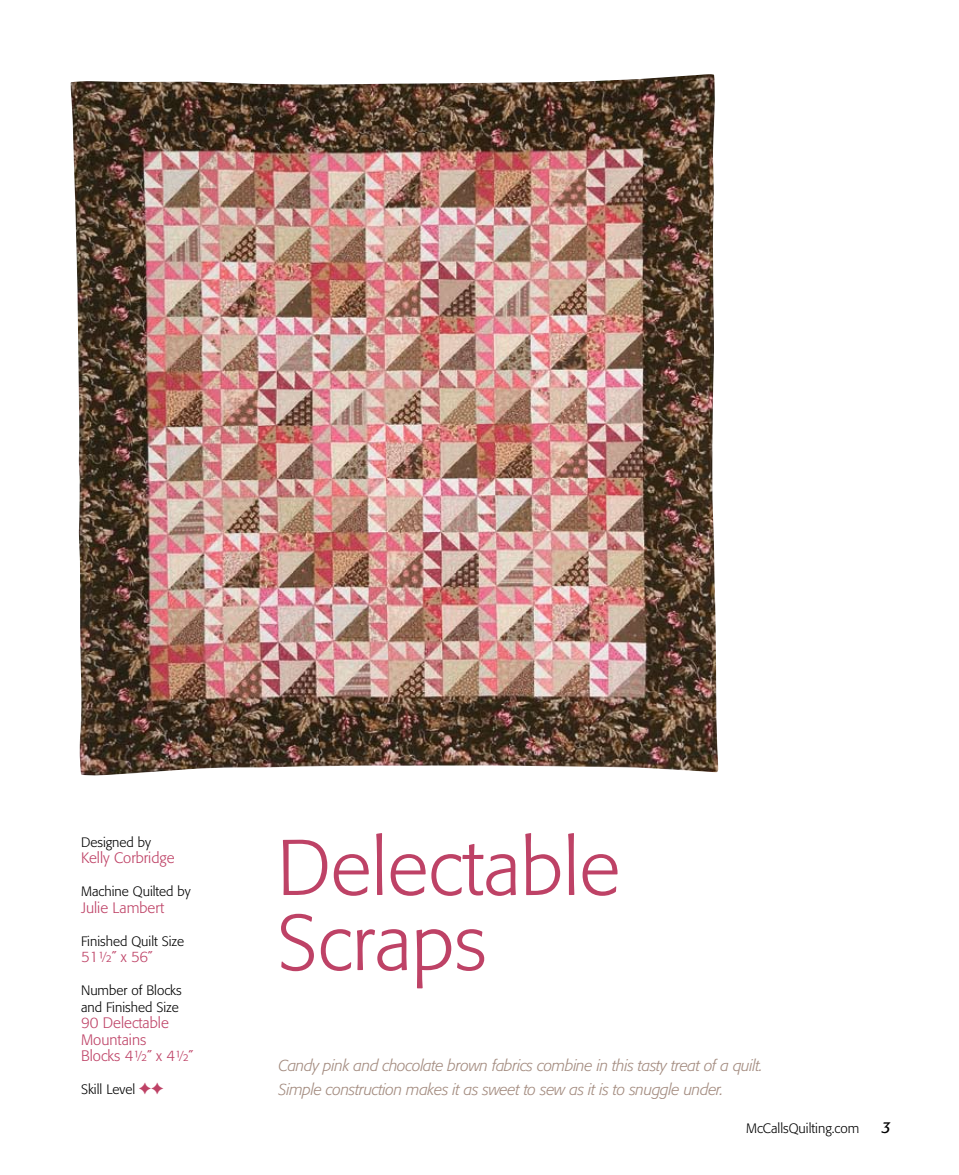
<style>
.page{position:relative;width:959px;height:1175px;background:#fff}
.page>*{position:absolute;margin:0;border:0;box-sizing:border-box;transform-origin:0 0}
.t1{font:300 78px/75px "Formata";color:#be4266}
.t2{font:italic 300 15.75px/24px "Formata";letter-spacing:-.02em;color:#a38b7f}
.t3{font:italic 15.75px "Formata";color:#000}
.t4{font:300 15px/16.5px "Formata";color:#be4266}
.t5{font:300 13.5px/16.5px "Formata";color:#000}
</style>
<div class="page">
<img style="left:70px;top:74px;width:648px;height:701px">
<p class="t5" style="left:81px;top:833px;width:72px">Designed by</p>
<p class="t4" style="left:81px;top:849px;width:95px">Kelly Corbridge</p>
<p class="t5" style="left:81px;top:883px;width:111px">Machine Quilted by</p>
<p class="t4" style="left:81px;top:899px;width:85px">Julie Lambert</p>
<p class="t5" style="left:81px;top:932px;width:105px">Finished Quilt Size</p>
<p class="t4" style="left:81px;top:948px;width:73px">51½˝ x 56˝</p>
<p class="t5" style="left:81px;top:982px;width:102px">Number of Blocks and Finished Size</p>
<p class="t4" style="left:81px;top:1014px;width:114px">90 Delectable<br>Mountains<br>Blocks 4½˝ x 4½˝</p>
<p class="t5" style="left:81px;top:1081px;width:56px">Skill Level</p>
<h1 class="t1" style="left:277px;top:830px;width:344px">Delectable<br>Scraps</h1>
<p class="t2" style="left:278px;top:1053px;width:485px">Candy pink and chocolate brown fabrics combine in this tasty treat of a quilt.<br>Simple construction makes it as sweet to sew as it is to snuggle under.</p>
<p class="t5" style="left:746px;top:1120px;width:115px">McCallsQuilting.com</p>
<p class="t3" style="left:881px;top:1118px;width:11px">3</p>
</div>
